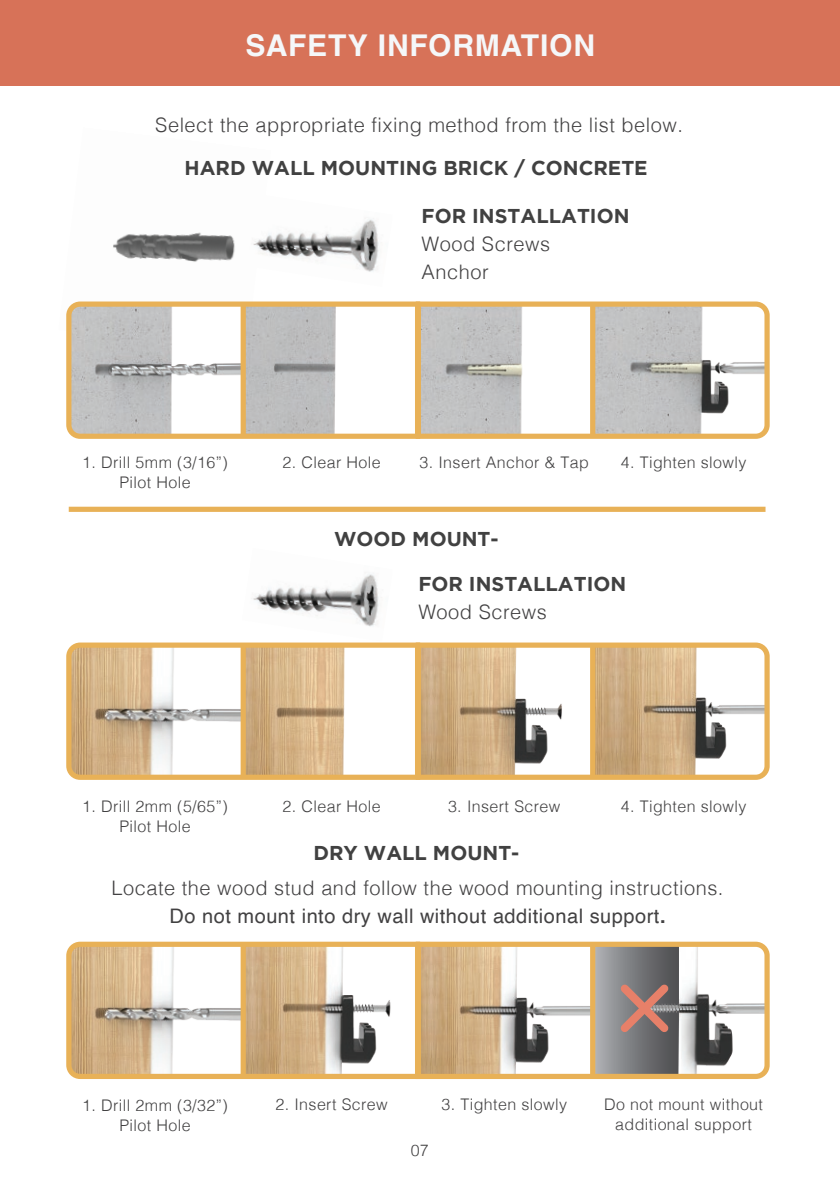
<style>
.page{position:relative;width:840px;height:1191px;background:#fff}
.page>*{position:absolute;margin:0;border:0;box-sizing:border-box;transform-origin:0 0}
.t1{font:700 30px "Helvetica";letter-spacing:.025em;color:#f5f7f9}
.t2{font:300 20px/28px "Helvetica";letter-spacing:.025em;color:#424142}
.t3{font:700 20px "Gotham";color:#414141}
.t4{font:300 16px/20px "Helvetica";letter-spacing:.025em;color:#424142;text-align:center}
.s1{font-weight:400}
.s2{font-weight:700}
</style>
<div class="page">
<div style="left:0;top:0;width:839px;height:86px;background:#d77258"></div>
<img style="left:113px;top:232px;width:122px;height:30px">
<img style="left:253px;top:219px;width:126px;height:53px">
<img style="left:253px;top:574px;width:129px;height:53px">
<svg style="left:66px;top:301px;width:347px;height:138px"></svg>
<div style="left:240px;top:303px;width:6px;height:133px;background:#e8b157"></div>
<svg style="left:413px;top:301px;width:357px;height:138px"></svg>
<svg style="left:589px;top:303px;width:6px;height:133px"></svg>
<svg style="left:66px;top:642px;width:347px;height:138px"></svg>
<div style="left:240px;top:644px;width:6px;height:133px;background:#e8b157"></div>
<svg style="left:413px;top:642px;width:357px;height:138px"></svg>
<svg style="left:589px;top:644px;width:6px;height:133px"></svg>
<svg style="left:66px;top:941px;width:347px;height:138px"></svg>
<div style="left:240px;top:943px;width:6px;height:133px;background:#e8b157"></div>
<svg style="left:413px;top:941px;width:357px;height:139px"></svg>
<svg style="left:589px;top:943px;width:6px;height:133px"></svg>
<div style="left:69px;top:507px;width:696px;height:5px;background:#e8b157"></div>
<svg style="left:613px;top:977px;width:62px;height:62px;background:#8f7774"></svg>
<h1 class="t1" style="left:245px;top:27px;width:351px">SAFETY INFORMATION</h1>
<p class="t2" style="left:155px;top:109px;width:529px">Select the appropriate fixing method from the list below.</p>
<p class="t3" style="left:184px;top:157px;width:464px">HARD WALL MOUNTING BRICK / CONCRETE</p>
<p class="t3" style="left:421px;top:205px;width:209px">FOR INSTALLATION</p>
<p class="t2" style="left:421px;top:229px;width:130px">Wood Screws<br>Anchor</p>
<p class="t4" style="left:82px;top:451px;width:147px">1. Drill 5mm (3/16”)<br>Pilot Hole</p>
<p class="t4" style="left:282px;top:451px;width:100px">2. Clear Hole</p>
<p class="t4" style="left:419px;top:451px;width:171px">3. Insert Anchor &amp; Tap</p>
<p class="t4" style="left:620px;top:451px;width:127px">4. Tighten slowly</p>
<p class="t3" style="left:334px;top:527px;width:166px">WOOD MOUNT-</p>
<p class="t3" style="left:418px;top:572px;width:209px">FOR INSTALLATION</p>
<p class="t2" style="left:418px;top:596px;width:130px">Wood Screws</p>
<p class="t4" style="left:82px;top:795px;width:147px">1. Drill 2mm (5/65”)<br>Pilot Hole</p>
<p class="t4" style="left:282px;top:794px;width:100px">2. Clear Hole</p>
<p class="t4" style="left:448px;top:794px;width:114px">3. Insert Screw</p>
<p class="t4" style="left:620px;top:794px;width:127px">4. Tighten slowly</p>
<p class="t3" style="left:313px;top:841px;width:207px">DRY WALL MOUNT-</p>
<p class="t2" style="left:111px;top:872px;width:613px;text-align:center">Locate the wood stud and follow the wood mounting instructions.<br><span class="s1">Do not mount into dry wall without additional support</span><span class="s2">.</span></p>
<p class="t4" style="left:82px;top:1093px;width:147px">1. Drill 2mm (3/32”)<br>Pilot Hole</p>
<p class="t4" style="left:275px;top:1093px;width:114px">2. Insert Screw</p>
<p class="t4" style="left:603px;top:1093px;width:160px">Do not mount without additional support</p>
<p class="t4" style="left:441px;top:1093px;width:127px">3. Tighten slowly</p>
<p class="t4" style="left:410px;top:1139px;width:20px">07</p>
</div>
